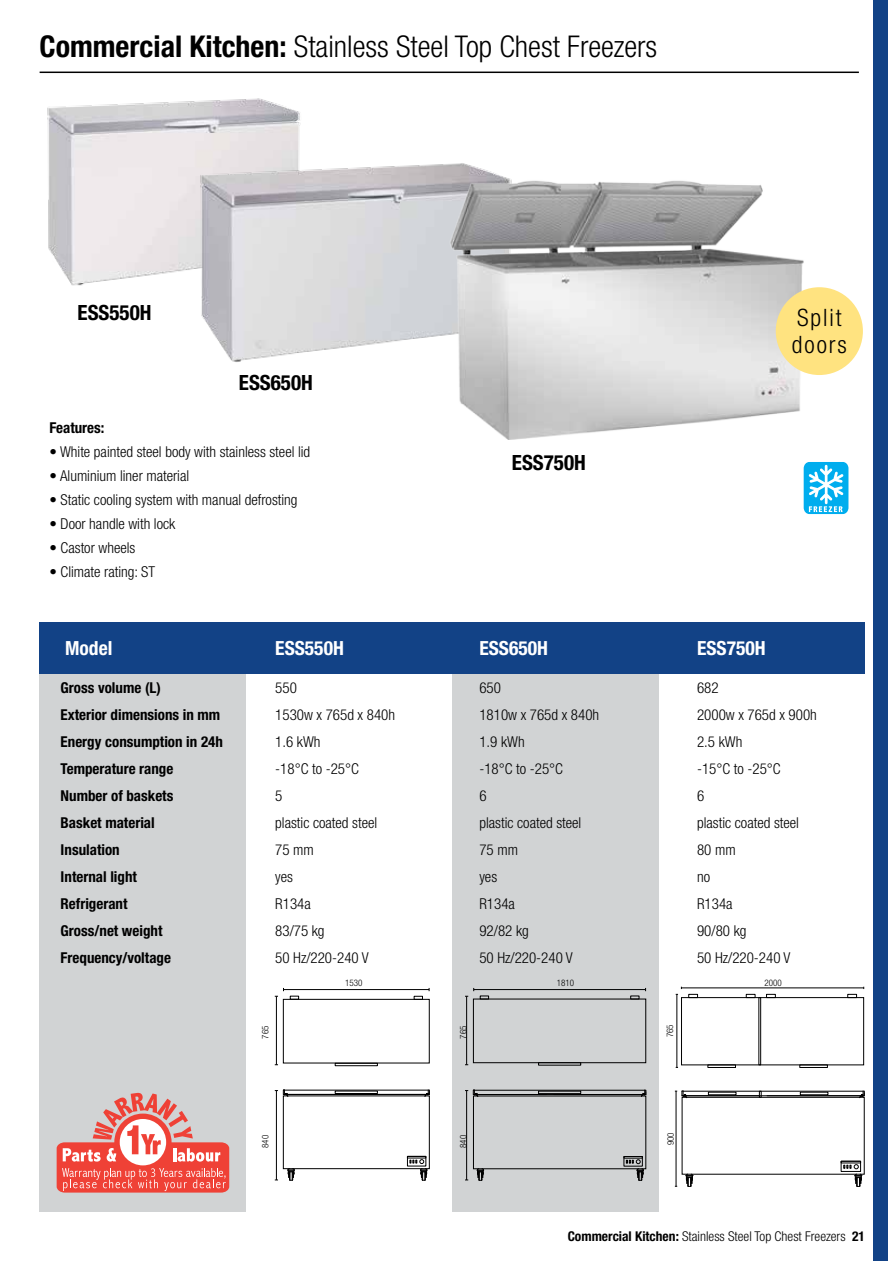
<style>
.page{position:relative;width:888px;height:1261px;background:#fff}
.page>*{position:absolute;margin:0;border:0;box-sizing:border-box;transform-origin:0 0}
.t1{font:300 condensed 30px "Helvetica Neue LT Std";color:#000}
.t2{font:300 condensed 24px/27px "Helvetica Neue LT Std";letter-spacing:.08em;color:#000}
.t3{font:700 condensed 21px "Helvetica Neue LT Std";color:#000}
.t4{font:700 condensed 19.5px "Helvetica Neue LT Std";color:#fff}
.t5{font:300 condensed 15px "Helvetica Neue LT Std";color:#000}
.t6{font:700 condensed 15px "Helvetica Neue LT Std";color:#000}
.t7{font:300 condensed 13.5px "Helvetica Neue LT Std";color:#000}
.t8{font:300 condensed 9px "Helvetica Neue LT Std";color:#000}
.s1{font-weight:700}
</style>
<div class="page">
<img style="left:47px;top:98px;width:254px;height:188px">
<img style="left:194px;top:151px;width:294px;height:211px">
<hr style="left:681px;top:987px;width:182px;height:1px;background:#000">
<hr style="left:676px;top:994px;width:1px;height:73px;background:#000">
<div style="left:681px;top:997px;width:182px;height:68px;border:1px solid #010101"></div>
<div style="left:707px;top:1064px;width:28px;height:4px;border:1px solid #010101"></div>
<div style="left:799px;top:1064px;width:28px;height:4px;border:1px solid #010101"></div>
<svg style="left:688px;top:994px;width:9px;height:4px"></svg>
<div style="left:745px;top:994px;width:10px;height:4px;border:1px solid #010101"></div>
<svg style="left:847px;top:994px;width:9px;height:4px"></svg>
<svg style="left:766px;top:994px;width:9px;height:4px"></svg>
<hr style="left:675px;top:1091px;width:1px;height:95px;background:#000">
<hr style="left:685px;top:1095px;width:176px;height:1px;background:#010101">
<svg style="left:674px;top:1090px;width:12px;height:8px"></svg>
<svg style="left:859px;top:1092px;width:5px;height:5px"></svg>
<hr style="left:683px;top:1091px;width:181px;height:1px;background:#010101">
<div style="left:681px;top:1097px;width:183px;height:77px;border:1px solid #010101"></div>
<div style="left:840px;top:1161px;width:20px;height:2px;border:1px solid #010101"></div>
<svg style="left:685px;top:1174px;width:8px;height:13px"></svg>
<svg style="left:843px;top:1164px;width:19px;height:23px"></svg>
<hr style="left:283px;top:989px;width:146px;height:1px;background:#000">
<hr style="left:276px;top:996px;width:1px;height:69px;background:#000">
<hr style="left:276px;top:1090px;width:1px;height:90px;background:#000">
<hr style="left:286px;top:1094px;width:140px;height:1px;background:#000">
<svg style="left:275px;top:1089px;width:13px;height:7px"></svg>
<svg style="left:424px;top:1090px;width:6px;height:6px"></svg>
<hr style="left:284px;top:1090px;width:145px;height:1px;background:#000">
<div style="left:283px;top:1095px;width:146px;height:74px;border:1px solid #000"></div>
<div style="left:335px;top:1091px;width:42px;height:3px;border:1px solid #000"></div>
<svg style="left:407px;top:1156px;width:20px;height:25px"></svg>
<svg style="left:287px;top:1168px;width:8px;height:13px"></svg>
<div style="left:283px;top:999px;width:146px;height:64px;border:1px solid #000"></div>
<div style="left:335px;top:1063px;width:42px;height:3px;border:1px solid #000"></div>
<svg style="left:414px;top:996px;width:8px;height:3px"></svg>
<svg style="left:290px;top:996px;width:9px;height:3px"></svg>
<div style="left:803px;top:462px;width:45px;height:52px;background:#00adee;border-radius:6px"></div>
<svg style="left:808px;top:465px;width:35px;height:47px"></svg>
<div style="left:873px;top:0;width:14px;height:1261px;background:#124286"></div>
<img style="left:440px;top:171px;width:372px;height:269px">
<div style="left:775px;top:287px;width:87px;height:88px;background:#ffe380;border-radius:50%"></div>
<div style="left:40px;top:673px;width:206px;height:539px;background:#d1d3d4"></div>
<div style="left:452px;top:673px;width:206px;height:539px;background:#d1d3d4"></div>
<div style="left:40px;top:622px;width:824px;height:51px;background:#124286"></div>
<hr style="left:40px;top:72px;width:818px;height:1px;background:#000">
<div style="left:473px;top:999px;width:173px;height:64px;border:1px solid #000"></div>
<div style="left:538px;top:1062px;width:43px;height:3px;border:1px solid #000"></div>
<svg style="left:480px;top:996px;width:8px;height:3px"></svg>
<svg style="left:630px;top:996px;width:9px;height:3px"></svg>
<hr style="left:473px;top:989px;width:172px;height:1px;background:#000">
<hr style="left:466px;top:996px;width:1px;height:69px;background:#000">
<svg style="left:465px;top:988px;width:9px;height:9px"></svg>
<hr style="left:466px;top:1090px;width:1px;height:90px;background:#000">
<hr style="left:476px;top:1094px;width:166px;height:1px;background:#000">
<svg style="left:465px;top:1090px;width:13px;height:6px"></svg>
<svg style="left:641px;top:1090px;width:5px;height:6px"></svg>
<hr style="left:474px;top:1090px;width:171px;height:1px;background:#000">
<div style="left:473px;top:1096px;width:173px;height:73px;border:1px solid #000"></div>
<div style="left:538px;top:1091px;width:43px;height:3px;border:1px solid #000"></div>
<svg style="left:476px;top:1168px;width:8px;height:13px"></svg>
<svg style="left:623px;top:1156px;width:21px;height:25px"></svg>
<svg style="left:57px;top:1093px;width:172px;height:99px"></svg>
<h1 class="t1" style="left:40px;top:29px;width:619px"><span class="s1">Commercial Kitchen:</span> Stainless Steel Top Chest Freezers</h1>
<h3 class="t3" style="left:78px;top:300px;width:75px">ESS550H</h3>
<h3 class="t3" style="left:239px;top:370px;width:75px">ESS650H</h3>
<p class="t6" style="left:50px;top:418px;width:56px">Features:</p>
<p class="t5" style="left:50px;top:443px;width:262px">• White painted steel body with stainless steel lid</p>
<p class="t5" style="left:50px;top:467px;width:141px">• Aluminium liner material</p>
<p class="t5" style="left:50px;top:491px;width:249px">• Static cooling system with manual defrosting</p>
<p class="t5" style="left:50px;top:515px;width:127px">• Door handle with lock</p>
<p class="t5" style="left:50px;top:539px;width:87px">• Castor wheels</p>
<p class="t5" style="left:50px;top:563px;width:107px">• Climate rating: ST</p>
<h3 class="t3" style="left:512px;top:449px;width:75px">ESS750H</h3>
<h2 class="t2" style="left:791px;top:303px;width:56px">Split doors</h2>
<h3 class="t4" style="left:65px;top:636px;width:49px">Model</h3>
<h3 class="t4" style="left:275px;top:636px;width:70px">ESS550H</h3>
<h3 class="t4" style="left:479px;top:636px;width:70px">ESS650H</h3>
<h3 class="t4" style="left:697px;top:636px;width:70px">ESS750H</h3>
<p class="t6" style="left:61px;top:678px;width:102px">Gross volume (L)</p>
<p class="t5" style="left:275px;top:679px;width:23px">550</p>
<p class="t5" style="left:479px;top:679px;width:23px">650</p>
<p class="t5" style="left:697px;top:679px;width:23px">682</p>
<p class="t6" style="left:61px;top:705px;width:161px">Exterior dimensions in mm</p>
<p class="t5" style="left:275px;top:706px;width:121px">1530w x 765d x 840h</p>
<p class="t5" style="left:479px;top:706px;width:121px">1810w x 765d x 840h</p>
<p class="t5" style="left:697px;top:706px;width:121px">2000w x 765d x 900h</p>
<p class="t6" style="left:61px;top:732px;width:164px">Energy consumption in 24h</p>
<p class="t5" style="left:275px;top:733px;width:47px">1.6 kWh</p>
<p class="t5" style="left:479px;top:733px;width:47px">1.9 kWh</p>
<p class="t5" style="left:697px;top:733px;width:47px">2.5 kWh</p>
<p class="t6" style="left:61px;top:759px;width:114px">Temperature range</p>
<p class="t5" style="left:275px;top:760px;width:85px">-18°C to -25°C</p>
<p class="t5" style="left:479px;top:760px;width:85px">-18°C to -25°C</p>
<p class="t5" style="left:697px;top:760px;width:85px">-15°C to -25°C</p>
<p class="t6" style="left:61px;top:786px;width:114px">Number of baskets</p>
<p class="t5" style="left:275px;top:787px;width:9px">5</p>
<p class="t5" style="left:479px;top:787px;width:9px">6</p>
<p class="t5" style="left:697px;top:787px;width:9px">6</p>
<p class="t6" style="left:61px;top:813px;width:96px">Basket material</p>
<p class="t5" style="left:275px;top:814px;width:103px">plastic coated steel</p>
<p class="t5" style="left:479px;top:814px;width:103px">plastic coated steel</p>
<p class="t5" style="left:697px;top:814px;width:103px">plastic coated steel</p>
<p class="t6" style="left:61px;top:840px;width:61px">Insulation</p>
<p class="t5" style="left:275px;top:841px;width:40px">75 mm</p>
<p class="t5" style="left:479px;top:841px;width:40px">75 mm</p>
<p class="t5" style="left:697px;top:841px;width:40px">80 mm</p>
<p class="t6" style="left:61px;top:867px;width:78px">Internal light</p>
<p class="t5" style="left:275px;top:868px;width:19px">yes</p>
<p class="t5" style="left:479px;top:868px;width:19px">yes</p>
<p class="t5" style="left:697px;top:868px;width:15px">no</p>
<p class="t6" style="left:61px;top:894px;width:68px">Refrigerant</p>
<p class="t5" style="left:275px;top:895px;width:37px">R134a</p>
<p class="t5" style="left:479px;top:895px;width:37px">R134a</p>
<p class="t5" style="left:697px;top:895px;width:37px">R134a</p>
<p class="t6" style="left:61px;top:921px;width:103px">Gross/net weight</p>
<p class="t5" style="left:275px;top:922px;width:51px">83/75 kg</p>
<p class="t5" style="left:479px;top:922px;width:51px">92/82 kg</p>
<p class="t5" style="left:697px;top:922px;width:51px">90/80 kg</p>
<p class="t6" style="left:61px;top:948px;width:112px">Frequency/voltage</p>
<p class="t5" style="left:275px;top:949px;width:95px">50 Hz/220-240 V</p>
<p class="t5" style="left:479px;top:949px;width:95px">50 Hz/220-240 V</p>
<p class="t5" style="left:697px;top:949px;width:95px">50 Hz/220-240 V</p>
<p class="t8" style="left:260px;top:1039px;width:14px;rotate:-90deg">765</p>
<p class="t8" style="left:260px;top:1148px;width:14px;rotate:-90deg">840</p>
<p class="t8" style="left:345px;top:977px;width:19px">1530</p>
<p class="t8" style="left:458px;top:1039px;width:14px;rotate:-90deg">765</p>
<p class="t8" style="left:458px;top:1148px;width:14px;rotate:-90deg">840</p>
<p class="t8" style="left:556px;top:977px;width:19px">1810</p>
<p class="t8" style="left:664px;top:1037px;width:14px;rotate:-90deg">765</p>
<p class="t8" style="left:665px;top:1145px;width:14px;rotate:-90deg">900</p>
<p class="t8" style="left:764px;top:977px;width:19px">2000</p>
<p class="t7" style="left:567px;top:1228px;width:299px"><span class="s1">Commercial Kitchen:</span> Stainless Steel Top Chest Freezers <span class="s1">21</span></p>
</div>
